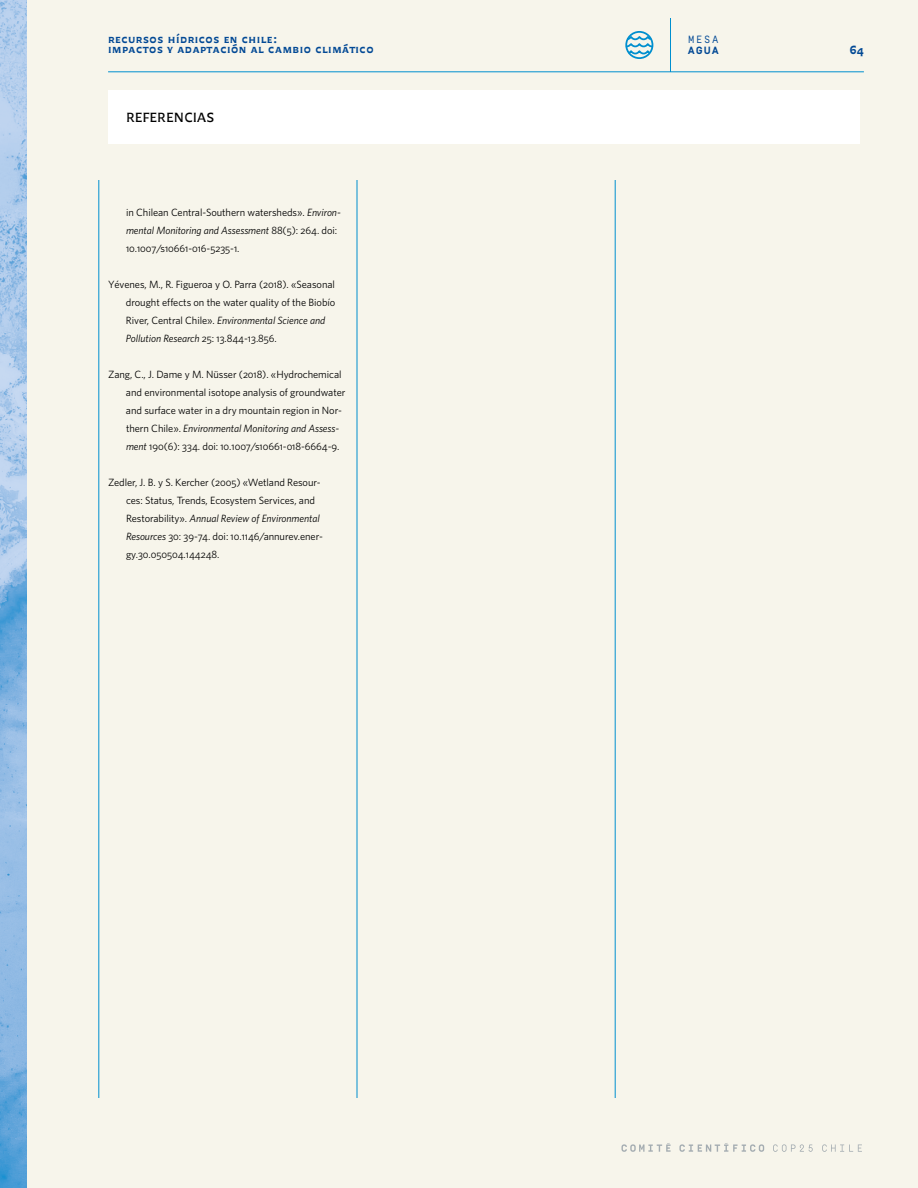
<style>
.page{position:relative;width:918px;height:1188px;background:#fff}
.page>*{position:absolute;margin:0;border:0;box-sizing:border-box;transform-origin:0 0}
.t1{font:13.5px "Chercan Std Morena";letter-spacing:.01em;color:#000}
.t2{font:12px/10.5px "Chercan Negra";letter-spacing:.04em;color:#024995}
.t3{font:10.5px/18px "Whitney";letter-spacing:-.005em;color:#000}
.t4{font:10.5px "Whitney Book SC";letter-spacing:-.005em;color:#000}
.t5{font:10.5px "Simplon BP Mono";color:#024995}
.t6{font:700 10.5px "Simplon BP Mono";color:#024995}
.s1{font-style:italic}
.s2{font-family:"Whitney Book SC"}
.s3{font-family:"Whitney"}
.s4{font-family:"Whitney";font-style:italic}
</style>
<div class="page">
<div style="left:27px;top:0;width:891px;height:1188px;background:#f7f5eb"></div>
<div style="left:108px;top:90px;width:752px;height:54px;background:#fff"></div>
<svg style="left:622px;top:1143px;width:49px;height:9px"></svg>
<svg style="left:679px;top:1143px;width:85px;height:9px"></svg>
<svg style="left:773px;top:1144px;width:40px;height:8px"></svg>
<svg style="left:822px;top:1144px;width:40px;height:8px"></svg>
<img style="left:0;top:0;width:27px;height:1188px">
<hr style="left:108px;top:72px;width:756px;height:1px;background:#008fcf">
<svg style="left:626px;top:37px;width:28px;height:19px"></svg>
<div style="left:625px;top:31px;width:28px;height:28px;border:2px solid #008fcf;border-radius:50%"></div>
<hr style="left:670px;top:18px;width:1px;height:54px;background:#008fcf">
<hr style="left:357px;top:180px;width:1px;height:918px;background:#008fcf">
<hr style="left:99px;top:180px;width:1px;height:918px;background:#008fcf">
<hr style="left:615px;top:180px;width:1px;height:918px;background:#008fcf">
<p class="t2" style="left:108px;top:33px;width:267px">Recursos hídricos en Chile:<br>Impactos y adaptación al cambio climático</p>
<p class="t5" style="left:688px;top:33px;width:32px">MESA</p>
<p class="t6" style="left:688px;top:43px;width:32px">AGUA</p>
<p class="t1" style="left:126px;top:107px;width:90px">REFERENCIAS</p>
<p class="t3" style="left:126px;top:203px;width:216px">in Chilean Central-Southern watersheds». <span class="s1">Environ&shy;mental Monitoring and Assessment</span> <span class="s2">88</span>(<span class="s2">5</span>): <span class="s2">264</span>. doi:</p>
<p class="t4" style="left:126px;top:242px;width:115px">10<span class="s3">.</span>1007<span class="s3">/s</span>10661<span class="s3">-</span>016<span class="s3">-</span>5235<span class="s3">-</span>1<span class="s3">.</span></p>
<p class="t3" style="left:126px;top:275px;width:211px;text-indent:-18px">Yévenes, M., R. Figueroa y O. Parra (<span class="s2">2018</span>). «Seasonal drought effects on the water quality of the Biobío River, Central Chile». <span class="s1">Environmental Science and Pollution Research</span> <span class="s2">25</span>: <span class="s2">13</span>.<span class="s2">844</span>-<span class="s2">13</span>.<span class="s2">856</span>.</p>
<p class="t3" style="left:126px;top:365px;width:221px;text-indent:-18px">Zang, C., J. Dame y M. Nüsser (<span class="s2">2018</span>). «Hydrochemical and environmental isotope analysis of groundwater and surface water in a dry mountain region in Nor&shy;thern Chile». <span class="s1">Environmental Monitoring and Assess-</span></p>
<p class="t4" style="left:126px;top:440px;width:215px"><span class="s4">ment</span> 190<span class="s3">(</span>6<span class="s3">):</span> 334<span class="s3">. doi:</span> 10<span class="s3">.</span>1007<span class="s3">/s</span>10661<span class="s3">-</span>018<span class="s3">-</span>6664<span class="s3">-</span>9<span class="s3">.</span></p>
<p class="t3" style="left:126px;top:473px;width:198px;text-indent:-18px">Zedler, J. B. y S. Kercher (<span class="s2">2005</span>) «Wetland Resour&shy;ces: Status, Trends, Ecosystem Services, and Restorability». <span class="s1">Annual Review of Environmental Resources</span> <span class="s2">30</span>: <span class="s2">39</span>-<span class="s2">74</span>. doi: <span class="s2">10</span>.<span class="s2">1146</span>/annurev.ener-</p>
<p class="t4" style="left:126px;top:548px;width:95px"><span class="s3">gy.</span>30<span class="s3">.</span>050504<span class="s3">.</span>144248<span class="s3">.</span></p>
<p class="t2" style="left:850px;top:44px;width:16px">64</p>
</div>
